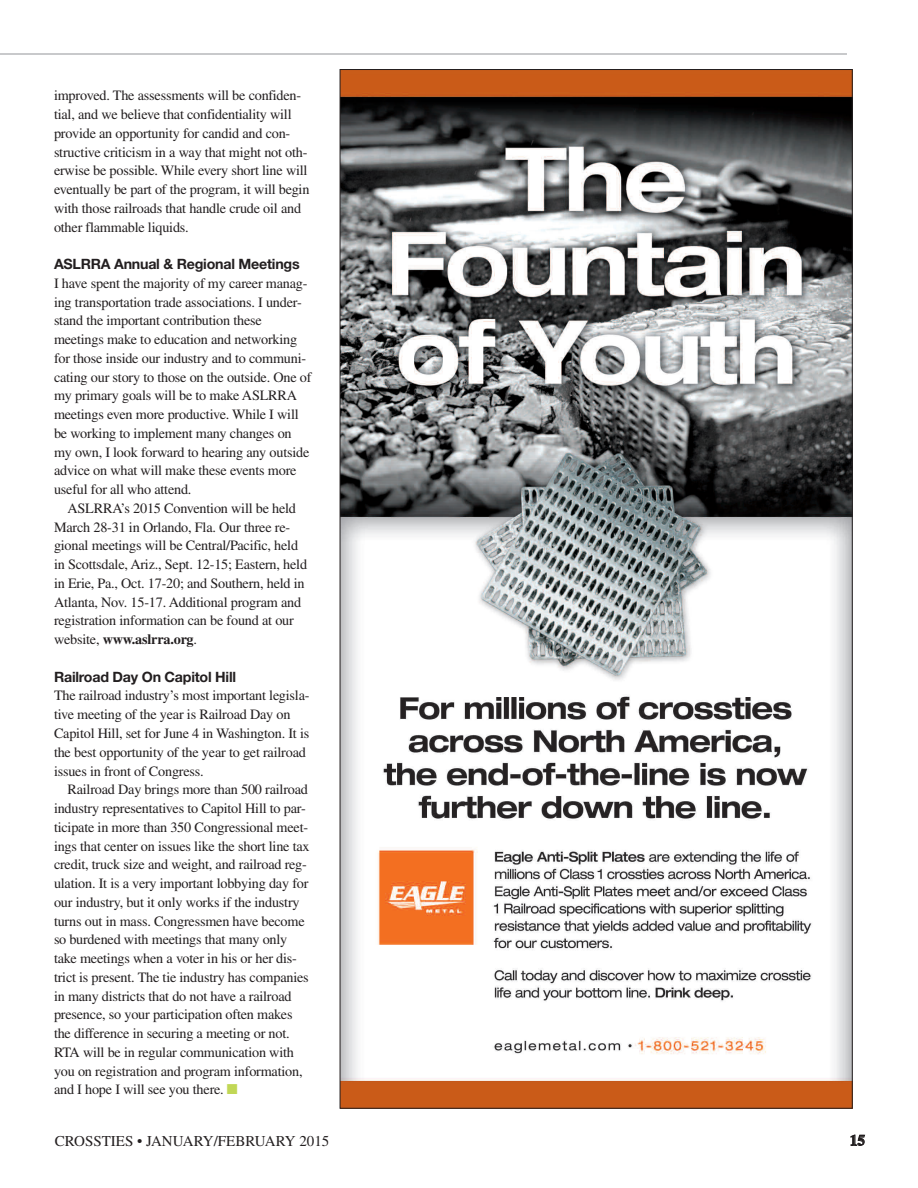
<style>
.page{position:relative;width:918px;height:1188px;background:#fff}
.page>*{position:absolute;margin:0;border:0;box-sizing:border-box;transform-origin:0 0}
.t1{font:15px "Times";color:#231f20}
.t2{font:700 15px "Times";color:#231f20}
.t3{font:14.25px/18.8px "Times";letter-spacing:-.015em;color:#231f20}
.t4{font:700 14.25px "Helvetica Neue";letter-spacing:-.015em;color:#231f20}
.s1{font-weight:700}
.s2{color:#c1d756}
</style>
<div class="page">
<svg style="left:850px;top:1135px;width:15px;height:11px"></svg>
<img style="left:342px;top:71px;width:509px;height:1036px">
<hr style="left:0;top:54px;width:847px;height:1px;background:#939598">
<p class="t3" style="left:54px;top:88px;width:257px">improved. The assessments will be confiden&shy;tial, and we believe that confidentiality will provide an opportunity for candid and con&shy;structive criticism in a way that might not oth&shy;erwise be possible. While every short line will eventually be part of the program, it will begin with those railroads that handle crude oil and other flammable liquids.</p>
<p class="t4" style="left:54px;top:259px;width:247px">ASLRRA Annual &amp; Regional Meetings</p>
<p class="t3" style="left:54px;top:275px;width:259px">I have spent the majority of my career manag&shy;ing transportation trade associations. I under&shy;stand the important contribution these meetings make to education and networking for those inside our industry and to communi&shy;cating our story to those on the outside. One of my primary goals will be to make ASLRRA meetings even more productive. While I will be working to implement many changes on my own, I look forward to hearing any outside advice on what will make these events more useful for all who attend.</p>
<p class="t3" style="left:54px;top:500px;width:255px;text-indent:13px">ASLRRA’s 2015 Convention will be held March 28-31 in Orlando, Fla. Our three re&shy;gional meetings will be Central/Pacific, held in Scottsdale, Ariz., Sept. 12-15; Eastern, held in Erie, Pa., Oct. 17-20; and Southern, held in Atlanta, Nov. 15-17. Additional program and registration information can be found at our website, <span class="s1">www.aslrra.org</span>.</p>
<p class="t4" style="left:54px;top:672px;width:184px">Railroad Day On Capitol Hill</p>
<p class="t3" style="left:54px;top:688px;width:257px">The railroad industry’s most important legisla&shy;tive meeting of the year is Railroad Day on Capitol Hill, set for June 4 in Washington. It is the best opportunity of the year to get railroad issues in front of Congress.</p>
<p class="t3" style="left:54px;top:781px;width:257px;text-indent:13px">Railroad Day brings more than 500 railroad industry representatives to Capitol Hill to par&shy;ticipate in more than 350 Congressional meet&shy;ings that center on issues like the short line tax credit, truck size and weight, and railroad reg&shy;ulation. It is a very important lobbying day for our industry, but it only works if the industry turns out in mass. Congressmen have become so burdened with meetings that many only take meetings when a voter in his or her dis&shy;trict is present. The tie industry has companies in many districts that do not have a railroad presence, so your participation often makes the difference in securing a meeting or not.<br>RTA will be in regular communication with you on registration and program information, and I hope I will see you there. <span class="s2">■</span></p>
<p class="t1" style="left:55px;top:1135px;width:276px">CROSSTIES • JANUARY/FEBRUARY 2015</p>
<p class="t2" style="left:850px;top:1131px;width:17px">15</p>
</div>
